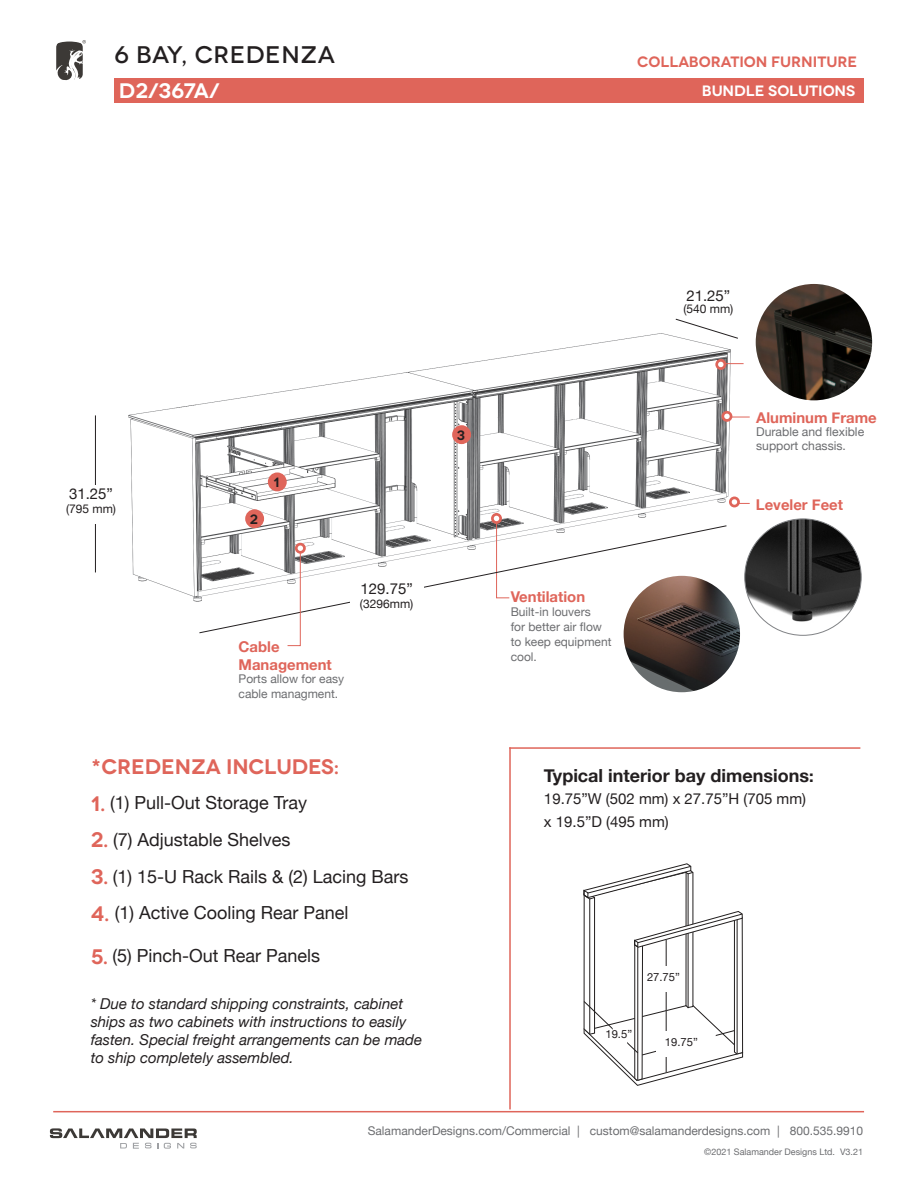
<style>
.page{position:relative;width:918px;height:1188px;background:#fff}
.page>*{position:absolute;margin:0;border:0;box-sizing:border-box;transform-origin:0 0}
.t1{font:500 24px "Novecentowide";letter-spacing:.02em;color:#231f20}
.t2{font:600 21px "Novecentowide";letter-spacing:-.005em;color:#df655a}
.t3{font:600 21px "Novecentowide";color:#fff}
.t4{font:18px "Helvetica Neue";color:#231f20}
.t5{font:700 18px "Helvetica Neue";color:#231f20}
.t6{font:italic 15px "Helvetica Neue";color:#231f20}
.t7{font:15px/22.5px "Helvetica Neue";color:#231f20}
.t8{font:600 15px "Novecentowide";color:#df655a}
.t9{font:600 15px "Novecentowide";color:#fff}
.t10{font:700 14.85px "Helvetica Neue";color:#df655a}
.t11{font:600 13.5px "Novecentowide";color:#231f20}
.t12{font:12.15px "Helvetica Neue";color:#6c6d70}
.t13{font:12px "Helvetica Neue";color:#6c6d70}
.t14{font:12px "Helvetica Neue";color:#231f20}
.t15{font:11.25px "Helvetica Neue";color:#231f20}
.t16{font:9px "Helvetica Neue";color:#6c6d70}
.s1{font-family:"Novecentowide";font-weight:600;font-size:21px;color:#df655a}
.s2{font-size:16.5px}
</style>
<div class="page">
<svg style="left:583px;top:863px;width:161px;height:223px"></svg>
<div style="left:656px;top:1031px;width:26px;height:26px;background:#fff"></div>
<div style="left:656px;top:966px;width:18px;height:25px;background:#fff"></div>
<hr style="left:53px;top:1111px;width:811px;height:1px;background:#df655a">
<div style="left:114px;top:78px;width:750px;height:24px;background:#df655a"></div>
<img style="left:94px;top:306px;width:674px;height:307px">
<div style="left:721px;top:411px;width:11px;height:11px;background:#df655a;border-radius:50%"></div>
<svg style="left:724px;top:414px;width:26px;height:5px"></svg>
<div style="left:491px;top:513px;width:11px;height:11px;background:#df655a;border-radius:50%"></div>
<svg style="left:494px;top:515px;width:16px;height:10px"></svg>
<div style="left:269px;top:473px;width:17px;height:18px;background:#df655a;border-radius:50%"></div>
<div style="left:268px;top:472px;width:19px;height:19px;border:2px solid #df655a;border-radius:50%"></div>
<div style="left:453px;top:426px;width:17px;height:17px;background:#df655a;border-radius:50%"></div>
<div style="left:452px;top:425px;width:19px;height:19px;border:2px solid #df655a;border-radius:50%"></div>
<svg style="left:199px;top:525px;width:528px;height:109px"></svg>
<img style="left:624px;top:576px;width:116px;height:116px;border-radius:58px">
<hr style="left:509px;top:747px;width:2px;height:362px;background:#df655a">
<hr style="left:509px;top:747px;width:351px;height:2px;background:#df655a">
<div style="left:729px;top:497px;width:11px;height:10px;background:#df655a;border-radius:50%"></div>
<svg style="left:732px;top:499px;width:18px;height:6px"></svg>
<img style="left:745px;top:519px;width:116px;height:116px;border-radius:58px">
<div style="left:246px;top:510px;width:17px;height:17px;background:#df655a;border-radius:50%"></div>
<div style="left:245px;top:509px;width:19px;height:19px;border:2px solid #df655a;border-radius:50%"></div>
<img style="left:756px;top:284px;width:116px;height:116px;border-radius:58px">
<div style="left:295px;top:543px;width:11px;height:11px;background:#df655a;border-radius:50%"></div>
<svg style="left:287px;top:544px;width:16px;height:102px"></svg>
<hr style="left:95px;top:415px;width:1px;height:157px;background:#231f20">
<div style="left:54px;top:485px;width:74px;height:39px;background:#fff"></div>
<svg style="left:715px;top:359px;width:11px;height:11px"></svg>
<svg style="left:718px;top:362px;width:26px;height:5px"></svg>
<svg style="left:675px;top:318px;width:64px;height:21px"></svg>
<div style="left:350px;top:579px;width:74px;height:69px;background:#fff"></div>
<svg style="left:56px;top:40px;width:30px;height:40px"></svg>
<svg style="left:50px;top:1128px;width:147px;height:21px"></svg>
<p class="t1" style="left:114px;top:40px;width:222px">6 BAY, CREDENZA</p>
<p class="t8" style="left:637px;top:52px;width:221px">COLLABORATION FURNITURE</p>
<p class="t3" style="left:119px;top:78px;width:102px">D2/367A/</p>
<p class="t9" style="left:702px;top:81px;width:155px">BUNDLE SOLUTIONS</p>
<p class="t7" style="left:69px;top:483px;width:45px">31.25”</p>
<p class="t14" style="left:66px;top:500px;width:52px">(795 mm)</p>
<p class="t11" style="left:250px;top:511px;width:10px">2</p>
<p class="t11" style="left:274px;top:474px;width:8px">1</p>
<p class="t10" style="left:239px;top:635px;width:43px">Cable</p>
<p class="t10" style="left:239px;top:653px;width:95px">Management</p>
<p class="t13" style="left:239px;top:670px;width:107px">Ports allow for easy</p>
<p class="t13" style="left:239px;top:685px;width:101px">cable managment.</p>
<p class="t7" style="left:361px;top:578px;width:54px">129.75”</p>
<p class="t14" style="left:360px;top:595px;width:55px">(3296mm)</p>
<p class="t2" style="left:91px;top:754px;width:250px">*CREDENZA INCLUDES:</p>
<p class="t4" style="left:91px;top:790px;width:218px"><span class="s1">1.</span> (1) Pull-Out Storage Tray</p>
<p class="t4" style="left:91px;top:826px;width:201px"><span class="s1">2.</span> (7) Adjustable Shelves</p>
<p class="t4" style="left:91px;top:863px;width:319px"><span class="s1">3.</span> (1) 15-U Rack Rails &amp; (2) Lacing Bars</p>
<p class="t4" style="left:91px;top:900px;width:259px"><span class="s1">4.</span> (1) Active Cooling Rear Panel</p>
<p class="t4" style="left:91px;top:943px;width:231px"><span class="s1">5.</span> (5) Pinch-Out Rear Panels</p>
<p class="t6" style="left:91px;top:992px;width:314px">* Due to standard shipping constraints, cabinet</p>
<p class="t6" style="left:91px;top:1010px;width:317px">ships as two cabinets with instructions to easily</p>
<p class="t6" style="left:91px;top:1028px;width:333px">fasten. Special freight arrangements can be made</p>
<p class="t6" style="left:91px;top:1046px;width:205px">to ship completely assembled.</p>
<p class="t11" style="left:457px;top:427px;width:10px">3</p>
<p class="t10" style="left:511px;top:585px;width:76px">Ventilation</p>
<p class="t13" style="left:511px;top:603px;width:82px">Built-in louvers</p>
<p class="t13" style="left:511px;top:618px;width:93px">for better air flow</p>
<p class="t13" style="left:511px;top:633px;width:102px">to keep equipment</p>
<p class="t13" style="left:511px;top:648px;width:28px">cool.</p>
<p class="t7" style="left:686px;top:286px;width:45px">21.25”</p>
<p class="t14" style="left:683px;top:300px;width:52px">(540 mm)</p>
<p class="t10" style="left:756px;top:406px;width:122px">Aluminum Frame</p>
<p class="t12" style="left:756px;top:423px;width:110px">Durable and flexible</p>
<p class="t12" style="left:756px;top:436px;width:91px">support chassis.</p>
<p class="t10" style="left:756px;top:493px;width:89px">Leveler Feet</p>
<p class="t5" style="left:544px;top:761px;width:271px">Typical interior bay dimensions<span class="s2">:</span></p>
<p class="t7" style="left:544px;top:788px;width:264px">19.75”W (502 mm) x 27.75”H (705 mm) x 19.5”D (495 mm)</p>
<p class="t15" style="left:647px;top:969px;width:34px">27.75”</p>
<p class="t15" style="left:605px;top:1026px;width:28px">19.5”</p>
<p class="t15" style="left:665px;top:1034px;width:34px">19.75”</p>
<p class="t13" style="left:368px;top:1123px;width:497px">SalamanderDesigns.com/Commercial | custom@salamanderdesigns.com | 800.535.9910</p>
<p class="t16" style="left:704px;top:1145px;width:160px">©2021 Salamander Designs Ltd. V3.21</p>
</div>
